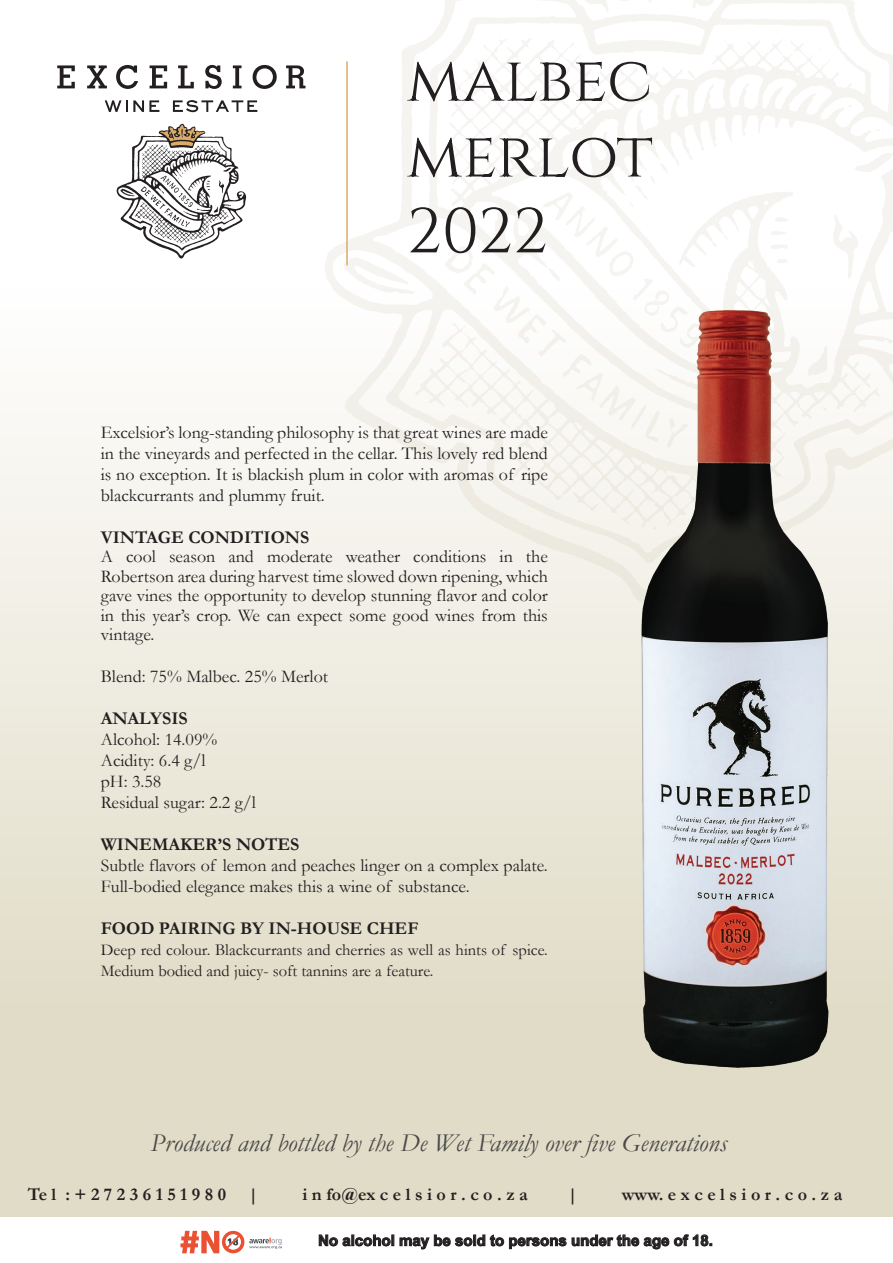
<style>
.page{position:relative;width:893px;height:1263px;background:#fff}
.page>*{position:absolute;margin:0;border:0;box-sizing:border-box;transform-origin:0 0}
.t1{font:63.3px/75.9px "Cinzel";color:#231f20;text-align:justify}
.t2{font:italic 25.8px "Garamond";color:#494949}
.t3{font:18px/21px "Garamond";color:#231f20;text-align:justify}
.t4{font:700 18px "Garamond";color:#231f20}
.t5{font:16.5px/21px "Garamond";color:#231f20}
.t6{font:700 15px "Arial";color:#231f20}
</style>
<div class="page">
<svg style="left:319px;top:1234px;width:75px;height:12px"></svg>
<svg style="left:400px;top:1234px;width:166px;height:15px"></svg>
<svg style="left:572px;top:1234px;width:140px;height:15px"></svg>
<svg style="left:180px;top:1231px;width:102px;height:22px"></svg>
<div style="left:0;top:0;width:893px;height:1216px;background:#e1dcc7"></div>
<div style="left:0;top:0;width:893px;height:1110px;background:linear-gradient(to bottom,#fff,#e0dbc5)"></div>
<svg style="left:324px;top:0;width:569px;height:604px;background:#faf9f7"></svg>
<svg style="left:105px;top:100px;width:54px;height:12px"></svg>
<svg style="left:173px;top:100px;width:84px;height:12px"></svg>
<svg style="left:57px;top:65px;width:18px;height:23px"></svg>
<svg style="left:87px;top:65px;width:20px;height:23px"></svg>
<svg style="left:116px;top:65px;width:22px;height:24px"></svg>
<svg style="left:150px;top:65px;width:17px;height:23px"></svg>
<svg style="left:178px;top:65px;width:16px;height:23px"></svg>
<svg style="left:205px;top:65px;width:17px;height:24px"></svg>
<svg style="left:233px;top:65px;width:8px;height:23px"></svg>
<svg style="left:253px;top:65px;width:24px;height:24px"></svg>
<svg style="left:286px;top:65px;width:19px;height:23px"></svg>
<svg style="left:116px;top:124px;width:130px;height:135px;background:#cecccb"></svg>
<hr style="left:346px;top:61px;width:2px;height:204px;background:#dbab69">
<img style="left:559px;top:252px;width:334px;height:858px">
<h1 class="t1" style="left:407px;top:44px;width:248px">MALBEC MERLOT 2022</h1>
<p class="t3" style="left:101px;top:421px;width:449px">Excelsior’s long-standing philosophy is that great wines are made in the vineyards and perfected in the cellar. This lovely red blend is no exception. It is blackish plum in color with aromas of ripe blackcurrants and plummy fruit.</p>
<p class="t4" style="left:101px;top:525px;width:210px">VINTAGE CONDITIONS</p>
<p class="t3" style="left:101px;top:546px;width:449px;line-height:19.5px">A cool season and moderate weather conditions in the Robertson area during harvest time slowed down ripening, which gave vines the opportunity to develop stunning flavor and color in this year’s crop. We can expect some good wines from this vintage.</p>
<p class="t3" style="left:101px;top:666px;width:229px">Blend: 75% Malbec. 25% Merlot</p>
<p class="t4" style="left:101px;top:706px;width:88px">ANALYSIS</p>
<p class="t3" style="left:101px;top:729px;width:157px;text-align:left">Alcohol: 14.09%<br>Acidity: 6.4 g/l<br>pH: 3.58<br>Residual sugar: 2.2 g/l</p>
<p class="t4" style="left:101px;top:832px;width:200px">WINEMAKER’S NOTES</p>
<p class="t3" style="left:101px;top:855px;width:449px">Subtle flavors of lemon and peaches linger on a complex palate.<br>Full-bodied elegance makes this a wine of substance.</p>
<p class="t4" style="left:101px;top:916px;width:319px">FOOD PAIRING BY IN-HOUSE CHEF</p>
<p class="t5" style="left:101px;top:939px;width:449px">Deep red colour. Blackcurrants and cherries as well as hints of spice.<br>Medium bodied and juicy- soft tannins are a feature.</p>
<h2 class="t2" style="left:151px;top:1125px;width:578px">Produced and bottled by the De Wet Family over five Generations</h2>
<p class="t4" style="left:28px;top:1182px;width:232px">Te l : + 2 7 2 3 6 1 5 1 9 8 0 |</p>
<p class="t4" style="left:302px;top:1182px;width:227px">i n fo@ex c e l s i o r . c o . z a</p>
<p class="t4" style="left:568px;top:1182px;width:11px">|</p>
<p class="t4" style="left:622px;top:1182px;width:222px">www. e x c e l s i o r . c o . z a</p>
<p class="t6" style="left:318px;top:1230px;width:396px">No alcohol may be sold to persons under the age of 18.</p>
</div>
